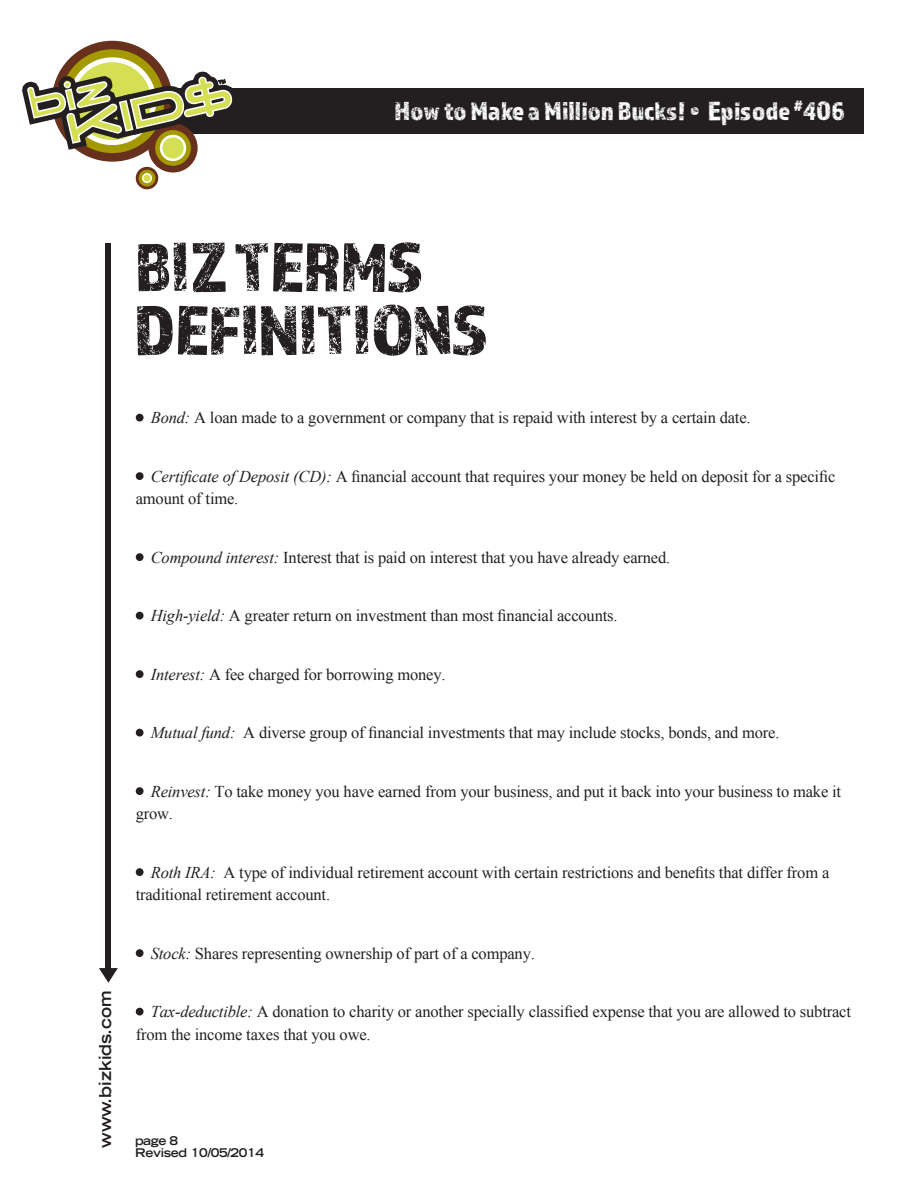
<style>
.page{position:relative;width:918px;height:1188px;background:#fff}
.page>*{position:absolute;margin:0;border:0;box-sizing:border-box;transform-origin:0 0}
.t1{font:72px/63px "Almaq Rough";letter-spacing:-.01em;color:#231f20}
.t2{font:27px "Almaq Rough";color:#fff}
.t3{font:16.5px/22.5px "Times New Roman";letter-spacing:-.01em;color:#231f20}
.t4{font:700 expanded 16.5px "Trade Gothic LT Std";color:#231f20}
.t5{font:700 expanded 12px/12px "Trade Gothic LT Std";letter-spacing:-.025em;color:#231f20}
.s1{font-style:italic}
</style>
<div class="page">
<div style="left:99px;top:88px;width:765px;height:45px;background:#231f20"></div>
<div style="left:106px;top:243px;width:5px;height:730px;background:#231f20"></div>
<svg style="left:99px;top:968px;width:19px;height:15px"></svg>
<svg style="left:22px;top:40px;width:215px;height:150px"></svg>
<div style="left:136px;top:414px;width:8px;height:8px;background:#231f20;border-radius:50%"></div>
<div style="left:136px;top:472px;width:8px;height:8px;background:#231f20;border-radius:50%"></div>
<div style="left:136px;top:553px;width:8px;height:8px;background:#231f20;border-radius:50%"></div>
<div style="left:136px;top:612px;width:8px;height:8px;background:#231f20;border-radius:50%"></div>
<div style="left:136px;top:670px;width:8px;height:8px;background:#231f20;border-radius:50%"></div>
<div style="left:136px;top:729px;width:8px;height:8px;background:#231f20;border-radius:50%"></div>
<div style="left:136px;top:787px;width:8px;height:8px;background:#231f20;border-radius:50%"></div>
<div style="left:136px;top:868px;width:8px;height:8px;background:#231f20;border-radius:50%"></div>
<div style="left:136px;top:949px;width:8px;height:8px;background:#231f20;border-radius:50%"></div>
<div style="left:136px;top:1008px;width:8px;height:8px;background:#231f20;border-radius:50%"></div>
<h2 class="t2" style="left:395px;top:95px;width:452px">How to Make a Million Bucks! • Episode <sup>#</sup>406</h2>
<p class="t4" style="left:95px;top:1148px;width:159px;rotate:-90deg">www.bizkids.com</p>
<p class="t1" style="left:135px;top:234px;width:355px">BIZ TERMS<br>DEFINITIONS</p>
<p class="t3" style="left:151px;top:406px;width:601px"><span class="s1">Bond:</span> A loan made to a government or company that is repaid with interest by a certain date.</p>
<p class="t3" style="left:136px;top:465px;width:701px;text-indent:15px"><span class="s1">Certificate of Deposit (CD):</span> A financial account that requires your money be held on deposit for a specific amount of time.</p>
<p class="t3" style="left:151px;top:546px;width:521px"><span class="s1">Compound interest:</span> Interest that is paid on interest that you have already earned.</p>
<p class="t3" style="left:151px;top:604px;width:468px"><span class="s1">High-yield:</span> A greater return on investment than most financial accounts.</p>
<p class="t3" style="left:151px;top:663px;width:296px"><span class="s1">Interest:</span> A fee charged for borrowing money.</p>
<p class="t3" style="left:151px;top:721px;width:630px"><span class="s1">Mutual fund:</span> A diverse group of financial investments that may include stocks, bonds, and more.</p>
<p class="t3" style="left:136px;top:780px;width:707px;text-indent:15px"><span class="s1">Reinvest:</span> To take money you have earned from your business, and put it back into your business to make it grow.</p>
<p class="t3" style="left:136px;top:861px;width:695px;text-indent:15px"><span class="s1">Roth IRA:</span> A type of individual retirement account with certain restrictions and benefits that differ from a traditional retirement account.</p>
<p class="t3" style="left:151px;top:942px;width:386px"><span class="s1">Stock:</span> Shares representing ownership of part of a company.</p>
<p class="t3" style="left:136px;top:1000px;width:717px;text-indent:15px"><span class="s1">Tax-deductible:</span> A donation to charity or another specially classified expense that you are allowed to subtract from the income taxes that you owe.</p>
<p class="t5" style="left:135px;top:1135px;width:131px">page 8<br>Revised 10/05/2014</p>
</div>
